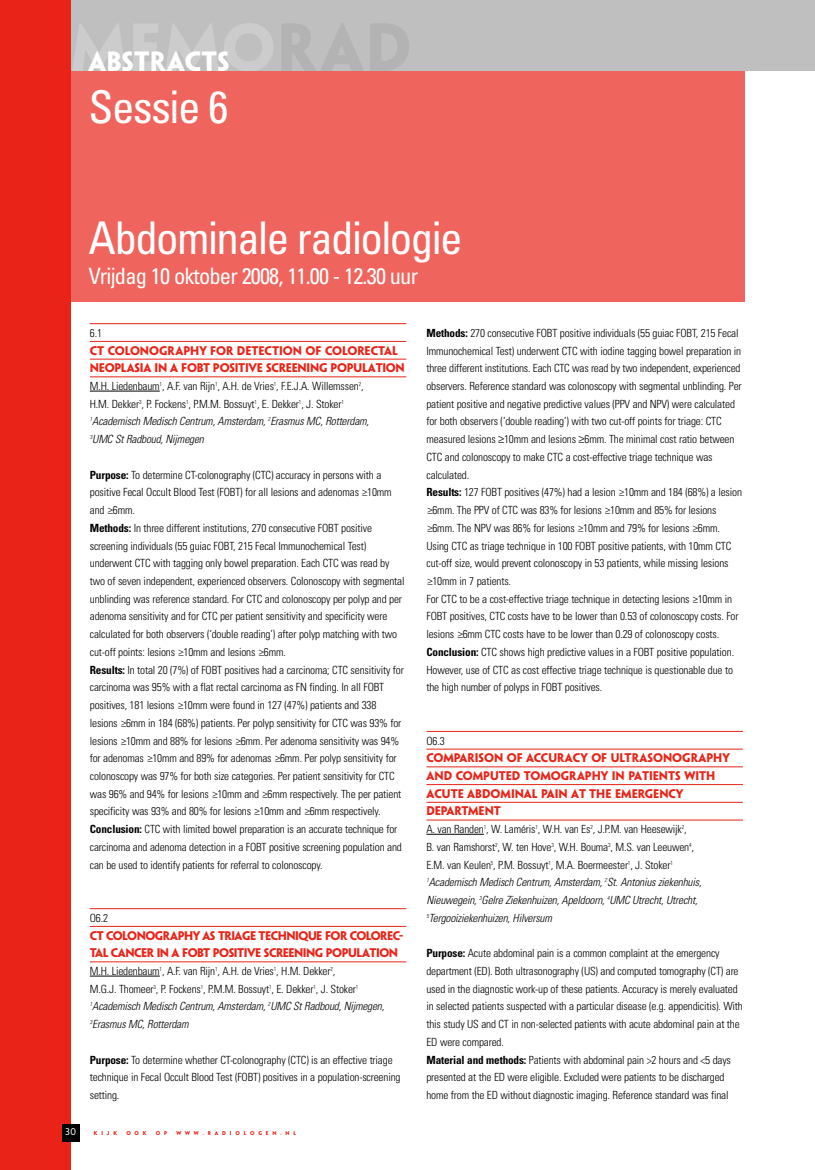
<style>
.page{position:relative;width:815px;height:1170px;background:#fff}
.page>*{position:absolute;margin:0;border:0;box-sizing:border-box;transform-origin:0 0}
.t1{font:condensed 45px "Univers";letter-spacing:-.035em;color:#fff}
.t2{font:700 25px "Penumbra Sans Std";color:#fff}
.t3{font:condensed 22.5px "Univers";letter-spacing:-.035em;color:#fff}
.t4{font:300 condensed 11.25px/17.8px "Univers";letter-spacing:-.015em;color:#000}
.t5{font:700 11.25px/17.8px "Penumbra Sans Std";color:#e92317}
.t6{font:700 11.25px/17.8px "Penumbra Sans Std";letter-spacing:-.04em;color:#e92317}
.t7{font:700 11.25px/17.8px "Penumbra Sans Std";letter-spacing:-.02em;color:#e92317}
.t8{font:8.75px "Penumbra Sans Std";color:#fff}
.t9{font:700 5px "Penumbra Sans Std";letter-spacing:.77em;color:#e92317}
.s1{font-style:italic}
.s2{font-weight:700}
.s3{font-family:"Gill Sans";font-stretch:normal}
</style>
<div class="page">
<div style="left:0;top:0;width:815px;height:71px;background:#bfbfbf"></div>
<div style="left:0;top:0;width:71px;height:1169px;background:#e92317"></div>
<div style="left:62px;top:1123px;width:18px;height:18px;background:#000"></div>
<hr style="left:90px;top:323px;width:316px;height:1px;background:#e92317">
<hr style="left:90px;top:341px;width:316px;height:1px;background:#e92317">
<hr style="left:90px;top:359px;width:316px;height:1px;background:#e92317">
<hr style="left:90px;top:376px;width:316px;height:1px;background:#e92317">
<hr style="left:90px;top:391px;width:70px;height:1px;background:#000">
<hr style="left:90px;top:908px;width:316px;height:1px;background:#e92317">
<hr style="left:90px;top:926px;width:316px;height:1px;background:#e92317">
<hr style="left:90px;top:961px;width:316px;height:1px;background:#e92317">
<hr style="left:90px;top:975px;width:70px;height:1px;background:#000">
<hr style="left:426px;top:731px;width:317px;height:1px;background:#e92317">
<hr style="left:426px;top:748px;width:317px;height:1px;background:#e92317">
<hr style="left:426px;top:766px;width:317px;height:1px;background:#e92317">
<hr style="left:426px;top:784px;width:317px;height:1px;background:#e92317">
<hr style="left:426px;top:802px;width:317px;height:1px;background:#e92317">
<hr style="left:426px;top:819px;width:317px;height:1px;background:#e92317">
<hr style="left:426px;top:833px;width:58px;height:1px;background:#000">
<div style="left:71px;top:71px;width:673px;height:230px;background:#ef655d"></div>
<h2 class="t2" style="left:89px;top:48px;width:143px">ABSTRACTS</h2>
<h1 class="t1" style="left:89px;top:91px;width:141px">Sessie 6</h1>
<h1 class="t1" style="left:89px;top:222px;width:375px">Abdominale radiologie</h1>
<h3 class="t3" style="left:89px;top:268px;width:331px">Vrijdag 10 oktober 2008, 11.00 - 12.30 uur</h3>
<p class="t4" style="left:90px;top:325px;width:14px">6.1</p>
<p class="t7" style="left:90px;top:342px;width:317px">CT COLONOGRAPHY FOR DETECTION OF COLORECTAL<br>NEOPLASIA IN A FOBT POSITIVE SCREENING POPULATION</p>
<p class="t4" style="left:90px;top:378px;width:281px">M.H. Liedenbaum<sup>1</sup>, A.F. van Rijn<sup>1</sup>, A.H. de Vries<sup>1</sup>, F.E.J.A. Willemssen<sup>2</sup>, H.M. Dekker<sup>3</sup>, P. Fockens<sup>1</sup>, P.M.M. Bossuyt<sup>1</sup>, E. Dekker<sup>1</sup>, J. Stoker<sup>1<br></sup><sup>1</sup><span class="s1">Academisch Medisch Centrum, Amsterdam,</span> <sup>2</sup><span class="s1">Erasmus MC, Rotterdam, </span><sup>3</sup><span class="s1">UMC St Radboud, Nijmegen</span></p>
<p class="t4" style="left:90px;top:466px;width:316px"><span class="s2">Purpose:</span> To determine CT-colonography (CTC) accuracy in persons with a positive Fecal Occult Blood Test (FOBT) for all lesions and adenomas <span class="s3">≥</span>10mm and <span class="s3">≥</span>6mm.<br><span class="s2">Methods:</span> In three different institutions, 270 consecutive FOBT positive screening individuals (55 guiac FOBT, 215 Fecal Immunochemical Test) underwent CTC with tagging only bowel preparation. Each CTC was read by two of seven independent, experienced observers. Colonoscopy with segmental unblinding was reference standard. For CTC and colonoscopy per polyp and per adenoma sensitivity and for CTC per patient sensitivity and specificity were calculated for both observers (‘double reading’) after polyp matching with two cut-off points: lesions <span class="s3">≥</span>10mm and lesions <span class="s3">≥</span>6mm.<br><span class="s2">Results:</span> In total 20 (7%) of FOBT positives had a carcinoma; CTC sensitivity for carcinoma was 95% with a flat rectal carcinoma as FN finding. In all FOBT positives, 181 lesions <span class="s3">≥</span>10mm were found in 127 (47%) patients and 338 lesions <span class="s3">≥</span>6mm in 184 (68%) patients. Per polyp sensitivity for CTC was 93% for lesions <span class="s3">≥</span>10mm and 88% for lesions <span class="s3">≥</span>6mm. Per adenoma sensitivity was 94% for adenomas <span class="s3">≥</span>10mm and 89% for adenomas <span class="s3">≥</span>6mm. Per polyp sensitivity for colonoscopy was 97% for both size categories. Per patient sensitivity for CTC was 96% and 94% for lesions <span class="s3">≥</span>10mm and <span class="s3">≥</span>6mm respectively. The per patient specificity was 93% and 80% for lesions <span class="s3">≥</span>10mm and <span class="s3">≥</span>6mm respectively.<br><span class="s2">Conclusion:</span> CTC with limited bowel preparation is an accurate technique for carcinoma and adenoma detection in a FOBT positive screening population and can be used to identify patients for referral to colonoscopy.</p>
<p class="t4" style="left:90px;top:909px;width:20px">O6.2</p>
<p class="t6" style="left:90px;top:926px;width:315px">CT COLONOGRAPHY AS TRIAGE TECHNIQUE FOR COLOREC-<br>TAL CANCER IN A FOBT POSITIVE SCREENING POPULATION</p>
<p class="t4" style="left:90px;top:963px;width:296px">M.H. Liedenbaum<sup>1</sup>, A.F. van Rijn<sup>1</sup>, A.H. de Vries<sup>1</sup>, H.M. Dekker<sup>2</sup>,<br>M.G.J. Thomeer<sup>3</sup>, P. Fockens<sup>1</sup>, P.M.M. Bossuyt<sup>1</sup>, E. Dekker<sup>1</sup>, J. Stoker<sup>1<br></sup><sup>1</sup><span class="s1">Academisch Medisch Centrum, Amsterdam,</span> <sup>2</sup><span class="s1">UMC St Radboud, Nijmegen, </span><sup>3</sup><span class="s1">Erasmus MC, Rotterdam</span></p>
<p class="t4" style="left:90px;top:1051px;width:312px"><span class="s2">Purpose:</span> To determine whether CT-colonography (CTC) is an effective triage technique in Fecal Occult Blood Test (FOBT) positives in a population-screening setting.</p>
<p class="t8" style="left:66px;top:1126px;width:12px">30</p>
<p class="t9" style="left:94px;top:1129px;width:25px">KIJK</p>
<p class="t9" style="left:126px;top:1129px;width:22px">OOK</p>
<p class="t9" style="left:156px;top:1129px;width:13px">O P</p>
<p class="t9" style="left:177px;top:1129px;width:121px">WWW.RADIOLOGEN.NL</p>
<p class="t4" style="left:426px;top:325px;width:317px"><span class="s2">Methods:</span> 270 consecutive FOBT positive individuals (55 guiac FOBT, 215 Fecal Immunochemical Test) underwent CTC with iodine tagging bowel preparation in three different institutions. Each CTC was read by two independent, experienced observers. Reference standard was colonoscopy with segmental unblinding. Per patient positive and negative predictive values (PPV and NPV) were calculated for both observers (‘double reading’) with two cut-off points for triage: CTC measured lesions ≥10mm and lesions ≥6mm. The minimal cost ratio between CTC and colonoscopy to make CTC a cost-effective triage technique was calculated.<br><span class="s2">Results:</span> 127 FOBT positives (47%) had a lesion <span class="s3">≥</span>10mm and 184 (68%) a lesion <span class="s3">≥</span>6mm. The PPV of CTC was 83% for lesions <span class="s3">≥</span>10mm and 85% for lesions <span class="s3">≥</span>6mm. The NPV was 86% for lesions <span class="s3">≥</span>10mm and 79% for lesions <span class="s3">≥</span>6mm.<br>Using CTC as triage technique in 100 FOBT positive patients, with 10mm CTC cut-off size, would prevent colonoscopy in 53 patients, while missing lesions <span class="s3">≥</span>10mm in 7 patients.<br>For CTC to be a cost-effective triage technique in detecting lesions <span class="s3">≥</span>10mm in FOBT positives, CTC costs have to be lower than 0.53 of colonoscopy costs. For lesions <span class="s3">≥</span>6mm CTC costs have to be lower than 0.29 of colonoscopy costs.<br><span class="s2">Conclusion:</span> CTC shows high predictive values in a FOBT positive population.<br>However, use of CTC as cost effective triage technique is questionable due to the high number of polyps in FOBT positives.</p>
<p class="t4" style="left:426px;top:732px;width:20px">O6.3</p>
<p class="t5" style="left:426px;top:749px;width:305px">COMPARISON OF ACCURACY OF ULTRASONOGRAPHY AND COMPUTED TOMOGRAPHY IN PATIENTS WITH ACUTE ABDOMINAL PAIN AT THE EMERGENCY DEPARTMENT</p>
<p class="t4" style="left:426px;top:821px;width:277px">A. van Randen<sup>1</sup>, W. Laméris<sup>1</sup>, W.H. van Es<sup>2</sup>, J.P.M. van Heesewijk<sup>2</sup>,<br>B. van Ramshorst<sup>2</sup>, W. ten Hove<sup>3</sup>, W.H. Bouma<sup>3</sup>, M.S. van Leeuwen<sup>4</sup>, E.M. van Keulen<sup>5</sup>, P.M. Bossuyt<sup>1</sup>, M.A. Boermeester<sup>1</sup>, J. Stoker<sup>1<br></sup><sup>1</sup><span class="s1">Academisch Medisch Centrum, Amsterdam,</span> <sup>2</sup><span class="s1">St. Antonius ziekenhuis, Nieuwegein,</span> <sup>3</sup><span class="s1">Gelre Ziekenhuizen, Apeldoorn,</span> <sup>4</sup><span class="s1">UMC Utrecht, Utrecht, </span><sup>5</sup><span class="s1">Tergooiziekenhuizen, Hilversum</span></p>
<p class="t4" style="left:426px;top:945px;width:318px"><span class="s2">Purpose:</span> Acute abdominal pain is a common complaint at the emergency department (ED). Both ultrasonography (US) and computed tomography (CT) are used in the diagnostic work-up of these patients. Accuracy is merely evaluated in selected patients suspected with a particular disease (e.g. appendicitis). With this study US and CT in non-selected patients with acute abdominal pain at the ED were compared.<br><span class="s2">Material and methods:</span> Patients with abdominal pain &gt;2 hours and &lt;5 days presented at the ED were eligible. Excluded were patients to be discharged home from the ED without diagnostic imaging. Reference standard was final</p>
</div>
